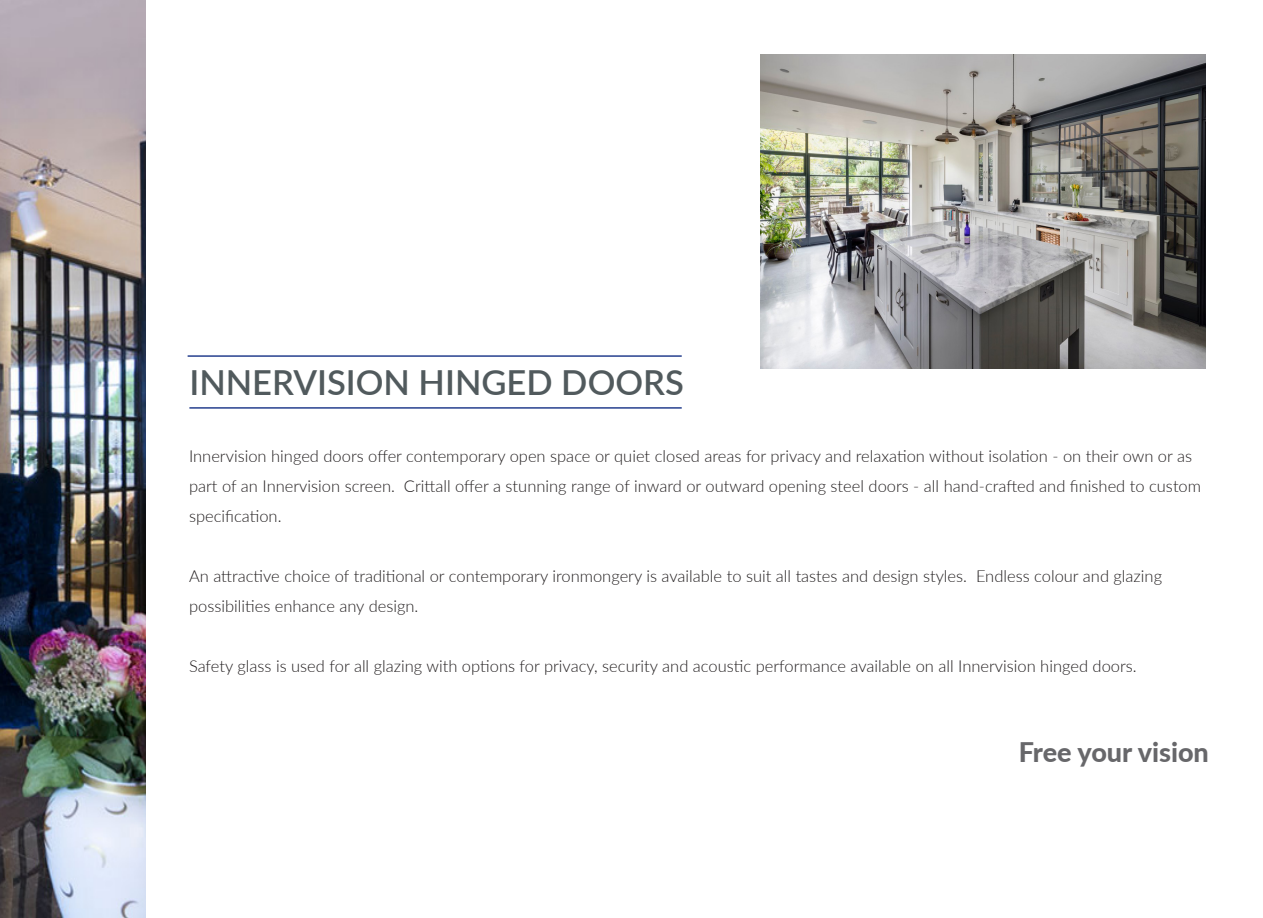
<style>
.page{position:relative;width:1263px;height:918px;background:#fff}
.page>*{position:absolute;margin:0;border:0;box-sizing:border-box;transform-origin:0 0}
.t1{font:600 34.5px "Lato";color:#515a5d}
.t2{font:800 27px "Lato";color:#67676a}
.t3{font:300 16.5px/30px "Lato";color:#231f20}
</style>
<div class="page">
<hr style="left:188px;top:355px;width:493px;height:2px;background:#253f8e">
<hr style="left:189px;top:407px;width:492px;height:2px;background:#253f8e">
<img style="left:0;top:0;width:146px;height:918px">
<img style="left:760px;top:54px;width:446px;height:315px">
<p class="t1" style="left:189px;top:358px;width:496px">INNERVISION HINGED DOORS</p>
<p class="t3" style="left:189px;top:441px;width:1013px">Innervision hinged doors offer contemporary open space or quiet closed areas for privacy and relaxation without isolation - on their own or as part of an Innervision screen. Crittall offer a stunning range of inward or outward opening steel doors - all hand-crafted and finished to custom specification.</p>
<p class="t3" style="left:189px;top:561px;width:974px">An attractive choice of traditional or contemporary ironmongery is available to suit all tastes and design styles. Endless colour and glazing possibilities enhance any design.</p>
<p class="t3" style="left:189px;top:651px;width:949px">Safety glass is used for all glazing with options for privacy, security and acoustic performance available on all Innervision hinged doors.</p>
<p class="t2" style="left:1018px;top:732px;width:192px">Free your vision</p>
</div>
